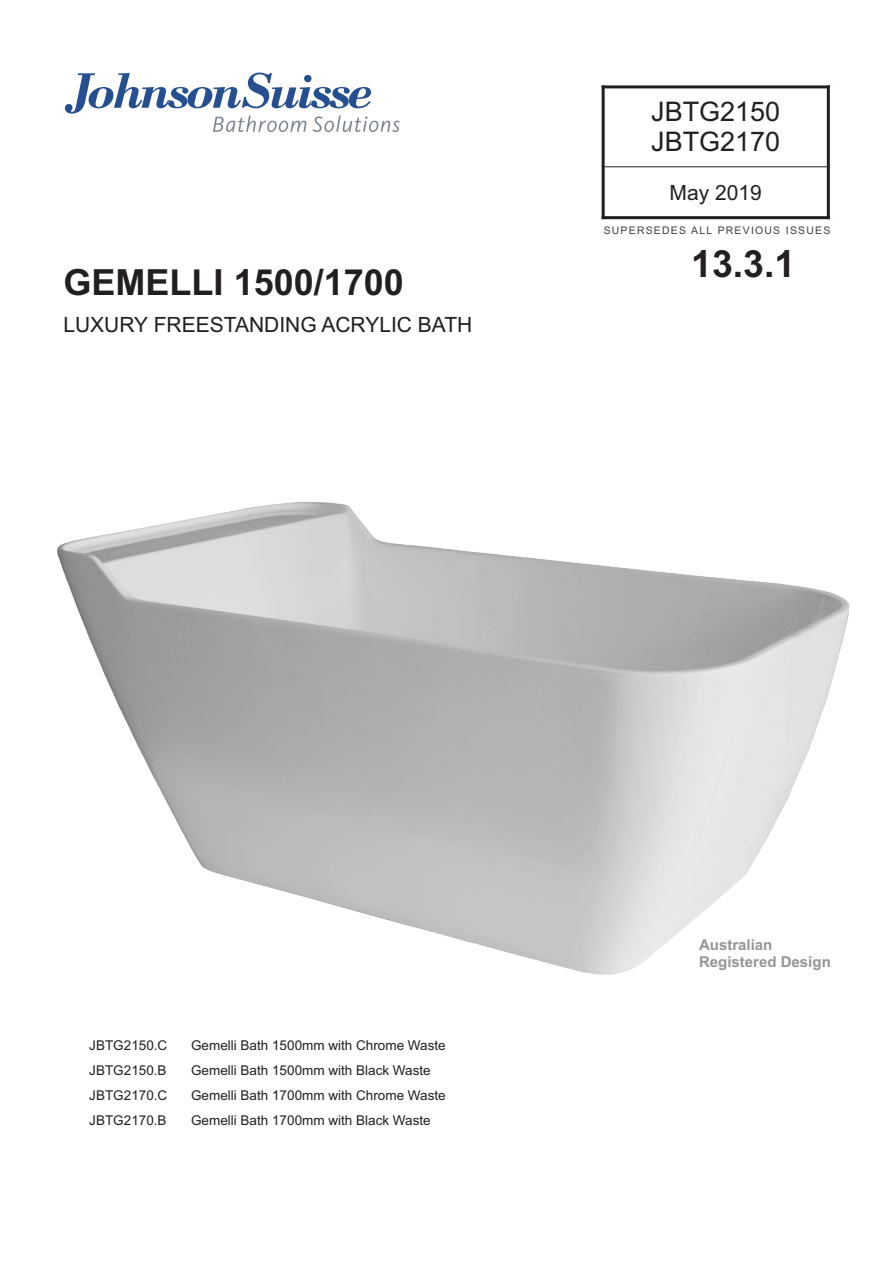
<style>
.page{position:relative;width:893px;height:1262px;background:#fff}
.page>*{position:absolute;margin:0;border:0;box-sizing:border-box;transform-origin:0 0}
.t1{font:700 37.5px "Arial";color:#231f20}
.t2{font:700 36px "Arial";color:#231f20}
.t3{font:27px/30.2px "Arial";color:#231f20}
.t4{font:21px "Arial";color:#231f20}
.t5{font:700 15px/16.8px "Arial";color:#939598}
.t6{font:13.5px "Arial";color:#231f20}
.t7{font:10.5px "Arial";letter-spacing:.115em;color:#404041}
</style>
<div class="page">
<hr style="left:601px;top:85px;width:3px;height:134px;background:#231f20">
<hr style="left:826px;top:85px;width:3px;height:134px;background:#231f20">
<hr style="left:601px;top:216px;width:228px;height:3px;background:#231f20">
<hr style="left:601px;top:166px;width:228px;height:1px;background:#231f20">
<hr style="left:601px;top:85px;width:228px;height:3px;background:#231f20">
<svg style="left:65px;top:73px;width:335px;height:59px"></svg>
<img style="left:58px;top:503px;width:791px;height:472px">
<h2 class="t2" style="left:64px;top:268px;width:342px">GEMELLI 1500/1700</h2>
<h3 class="t4" style="left:63px;top:316px;width:410px">LUXURY FREESTANDING ACRYLIC BATH</h3>
<h3 class="t3" style="left:651px;top:99px;width:131px">JBTG2150<br>JBTG2170</h3>
<h3 class="t4" style="left:669px;top:184px;width:94px">May 2019</h3>
<p class="t7" style="left:603px;top:226px;width:228px">SUPERSEDES ALL PREVIOUS ISSUES</p>
<h1 class="t1" style="left:691px;top:249px;width:106px">13.3.1</h1>
<p class="t6" style="left:89px;top:1039px;width:80px">JBTG2150.C</p>
<p class="t6" style="left:191px;top:1039px;width:256px">Gemelli Bath 1500mm with Chrome Waste</p>
<p class="t6" style="left:89px;top:1065px;width:79px">JBTG2150.B</p>
<p class="t6" style="left:191px;top:1065px;width:241px">Gemelli Bath 1500mm with Black Waste</p>
<p class="t6" style="left:89px;top:1090px;width:80px">JBTG2170.C</p>
<p class="t6" style="left:191px;top:1090px;width:256px">Gemelli Bath 1700mm with Chrome Waste</p>
<p class="t6" style="left:89px;top:1115px;width:79px">JBTG2170.B</p>
<p class="t6" style="left:191px;top:1115px;width:241px">Gemelli Bath 1700mm with Black Waste</p>
<p class="t5" style="left:699px;top:938px;width:133px">Australian<br>Registered Design</p>
</div>
